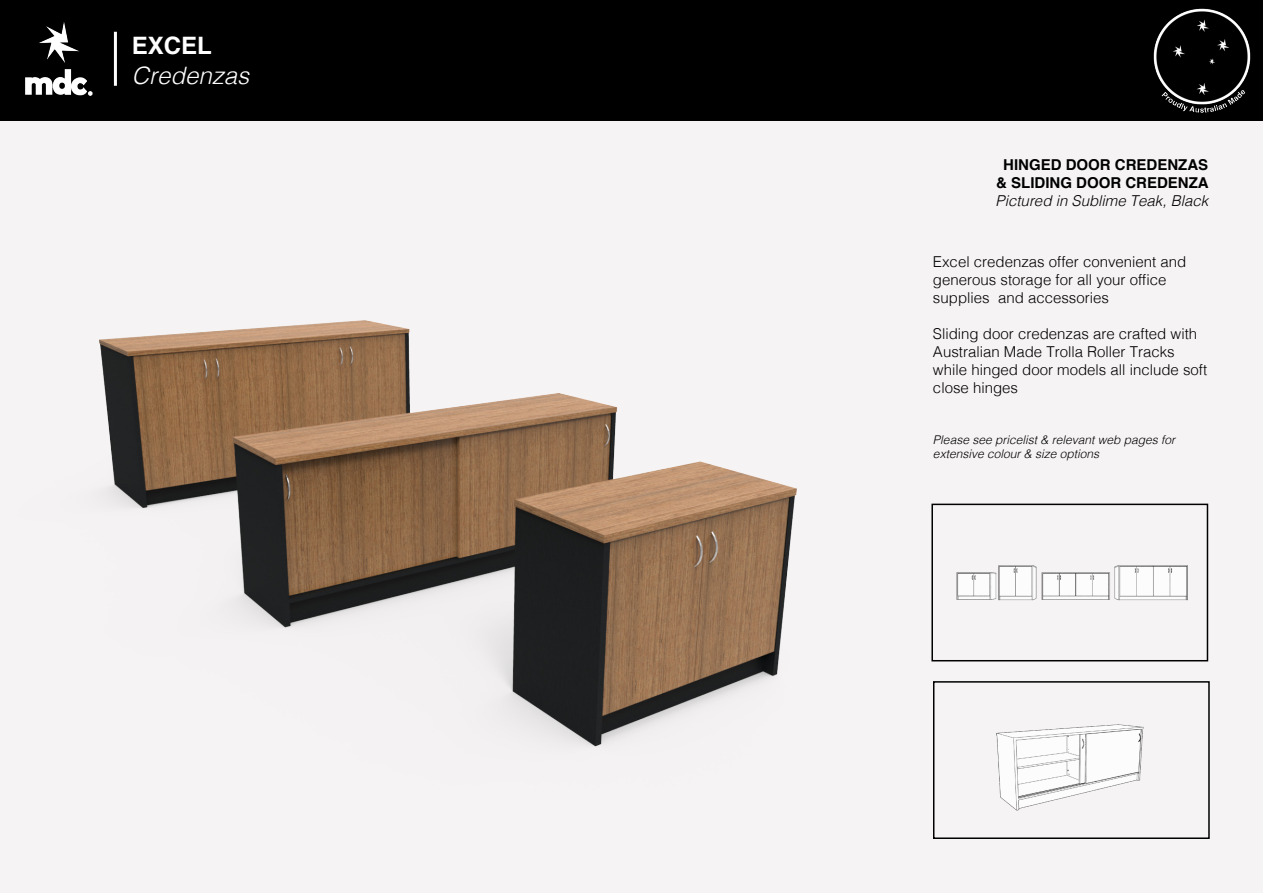
<style>
.page{position:relative;width:1263px;height:893px;background:#f6f3f4}
.page>*{position:absolute;margin:0;border:0;box-sizing:border-box;transform-origin:0 0}
.t1{font:italic 300 24px "Helvetica";color:#fff}
.t2{font:700 24px "Helvetica";color:#fff}
.t3{font:300 15px/18px "Helvetica";color:#000}
.t4{font:700 15px "Helvetica";color:#000}
.t5{font:italic 300 15px "Helvetica";color:#000}
.t6{font:italic 300 12px "Helvetica";color:#000}
</style>
<div class="page">
<img style="left:99px;top:320px;width:862px;height:427px">
<div style="left:0;top:0;width:1263px;height:121px;background:#000"></div>
<img style="left:25px;top:22px;width:68px;height:74px">
<hr style="left:114px;top:32px;width:3px;height:54px;background:#fff">
<img style="left:936px;top:684px;width:208px;height:127px">
<div style="left:933px;top:681px;width:277px;height:158px;border:2px solid #000"></div>
<img style="left:950px;top:507px;width:238px;height:151px">
<div style="left:931px;top:504px;width:277px;height:157px;border:2px solid #000"></div>
<img style="left:1153px;top:8px;width:98px;height:105px">
<p class="t2" style="left:132px;top:26px;width:82px">EXCEL</p>
<p class="t1" style="left:132px;top:55px;width:119px">Credenzas</p>
<p class="t4" style="left:1003px;top:153px;width:207px">HINGED DOOR CREDENZAS</p>
<p class="t4" style="left:996px;top:171px;width:214px">&amp; SLIDING DOOR CREDENZA</p>
<p class="t5" style="left:996px;top:188px;width:214px">Pictured in Sublime Teak, Black</p>
<p class="t3" style="left:933px;top:252px;width:255px">Excel credenzas offer convenient and generous storage for all your office</p>
<p class="t3" style="left:933px;top:288px;width:177px">supplies and accessories</p>
<p class="t3" style="left:933px;top:324px;width:276px">Sliding door credenzas are crafted with Australian Made Trolla Roller Tracks while hinged door models all include soft close hinges</p>
<p class="t6" style="left:933px;top:429px;width:244px">Please see pricelist &amp; relevant web pages for</p>
<p class="t6" style="left:933px;top:444px;width:168px">extensive colour &amp; size options</p>
</div>
